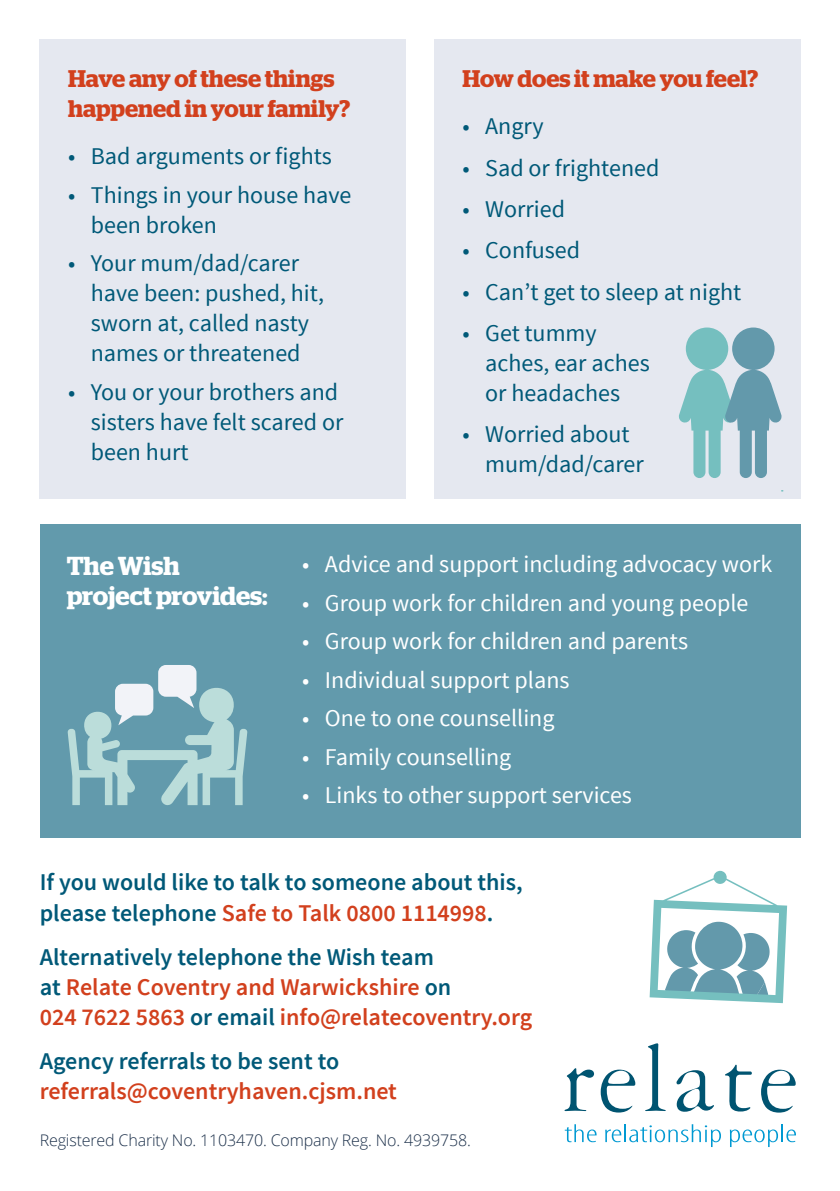
<style>
.page{position:relative;width:840px;height:1191px;background:#fff}
.page>*{position:absolute;margin:0;border:0;box-sizing:border-box;transform-origin:0 0}
.t1{font:600 26px/30px "Stag";letter-spacing:-.005em;color:#fff}
.t2{font:24px/30px "Source Sans Pro";color:#005978}
.t3{font:24px "Source Sans Pro";color:#fff}
.t4{font:600 24px/30px "Source Sans Pro";color:#d2401d}
.t5{font:600 24px/30px "Source Sans Pro";color:#005978}
.t6{font:600 24px/30px "Stag";color:#d2401d}
.t7{font:300 16px "Open Sans";letter-spacing:-.01em;color:#1c304a}
.s1{color:#d2401d}
.s2{color:#005978}
</style>
<div class="page">
<div style="left:40px;top:40px;width:365px;height:459px;background:#e5e8f0"></div>
<div style="left:434px;top:40px;width:365px;height:459px;background:#e5e8f0"></div>
<div style="left:40px;top:524px;width:759px;height:314px;background:#629aac"></div>
<svg style="left:564px;top:1124px;width:32px;height:18px"></svg>
<svg style="left:605px;top:1124px;width:115px;height:23px"></svg>
<svg style="left:729px;top:1124px;width:66px;height:23px"></svg>
<svg style="left:645px;top:1043px;width:20px;height:68px"></svg>
<svg style="left:600px;top:1069px;width:35px;height:43px"></svg>
<svg style="left:564px;top:1068px;width:29px;height:43px"></svg>
<svg style="left:676px;top:1070px;width:38px;height:41px"></svg>
<svg style="left:725px;top:1064px;width:26px;height:47px"></svg>
<svg style="left:761px;top:1069px;width:34px;height:43px"></svg>
<svg style="left:679px;top:327px;width:102px;height:151px"></svg>
<svg style="left:67px;top:665px;width:180px;height:140px"></svg>
<svg style="left:649px;top:870px;width:137px;height:134px"></svg>
<p class="t6" style="left:68px;top:64px;width:283px">Have any of these things happened in your family?</p>
<p class="t2" style="left:68px;top:142px;width:265px">• Bad arguments or fights</p>
<p class="t2" style="left:91px;top:180px;width:262px;text-indent:-23px">• Things in your house have been broken</p>
<p class="t2" style="left:91px;top:249px;width:235px;text-indent:-23px">• Your mum/dad/carer have been: pushed, hit, sworn at, called nasty names or threatened</p>
<p class="t2" style="left:91px;top:377px;width:254px;text-indent:-23px">• You or your brothers and sisters have felt scared or been hurt</p>
<p class="t6" style="left:462px;top:64px;width:297px">How does it make you feel?</p>
<p class="t2" style="left:462px;top:112px;width:82px">• Angry</p>
<p class="t2" style="left:462px;top:153px;width:198px">• Sad or frightened</p>
<p class="t2" style="left:462px;top:194px;width:104px">• Worried</p>
<p class="t2" style="left:462px;top:236px;width:119px">• Confused</p>
<p class="t2" style="left:462px;top:277px;width:280px">• Can’t get to sleep at night</p>
<p class="t2" style="left:485px;top:318px;width:166px;text-indent:-23px">• Get tummy aches, ear aches or headaches</p>
<p class="t2" style="left:485px;top:420px;width:160px;text-indent:-23px">• Worried about mum/dad/carer</p>
<p class="t1" style="left:67px;top:551px;width:202px">The Wish project provides:</p>
<p class="t3" style="left:302px;top:549px;width:471px">• Advice and support including advocacy work</p>
<p class="t3" style="left:302px;top:588px;width:447px">• Group work for children and young people</p>
<p class="t3" style="left:302px;top:626px;width:387px">• Group work for children and parents</p>
<p class="t3" style="left:302px;top:665px;width:269px">• Individual support plans</p>
<p class="t3" style="left:302px;top:703px;width:254px">• One to one counselling</p>
<p class="t3" style="left:302px;top:742px;width:210px">• Family counselling</p>
<p class="t3" style="left:302px;top:780px;width:331px">• Links to other support services</p>
<p class="t5" style="left:40px;top:868px;width:484px">If you would like to talk to someone about this, please telephone <span class="s1">Safe to Talk 0800 1114998</span>.</p>
<p class="t4" style="left:40px;top:942px;width:494px"><span class="s2">Alternatively telephone the Wish team<br>at</span> Relate Coventry and Warwickshire <span class="s2">on<br></span>024 7622 5863 <span class="s2">or email</span> info@relatecoventry.org</p>
<p class="t5" style="left:40px;top:1046px;width:301px">Agency referrals to be sent to</p>
<p class="t4" style="left:40px;top:1076px;width:358px">referrals@coventryhaven.cjsm.net</p>
<p class="t7" style="left:40px;top:1128px;width:432px">Registered Charity No. 1103470. Company Reg. No. 4939758.</p>
</div>
